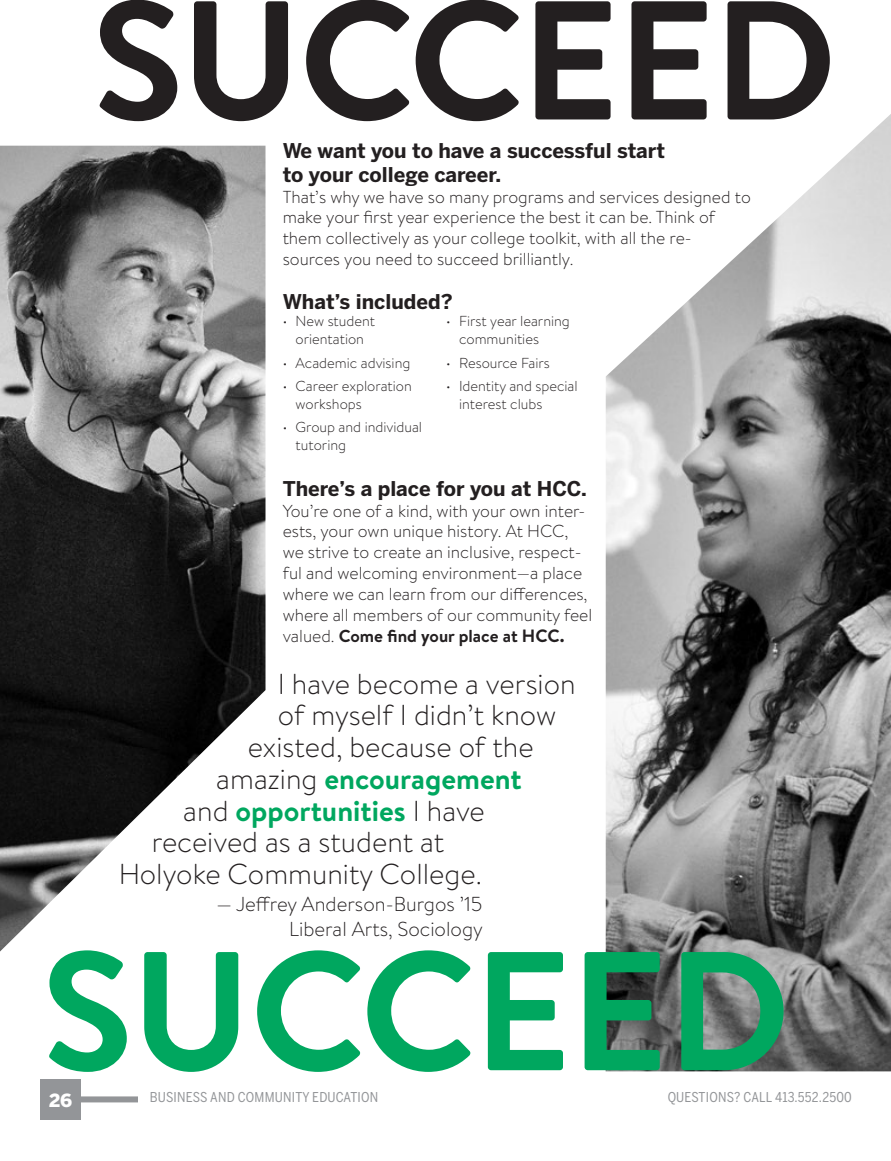
<style>
.page{position:relative;width:891px;height:1161px;background:#fff}
.page>*{position:absolute;margin:0;border:0;box-sizing:border-box;transform-origin:0 0}
.t1{font:700 168.75px "Brandon Text";letter-spacing:-.01em;color:#00a75f}
.t2{font:700 168.75px "Brandon Text";letter-spacing:-.015em;color:#231f20}
.t3{font:300 28.8px "Brandon Text";color:#231f20}
.t4{font:700 28.8px "Brandon Text";color:#00a75f}
.t5{font:700 20.25px/24.3px "Benton Sans";color:#231f20}
.t6{font:300 20.25px "Brandon Text";color:#231f20}
.t7{font:900 18px "Benton Sans";color:#fff}
.t8{font:300 17.25px/20.9px "Brandon Text";color:#231f20}
.t9{font:300 14.4px/17.2px "Brandon Text";color:#231f20}
.t10{font:13.5px "Benton Sans Cond";letter-spacing:.015em;color:#939598}
.s1{font-weight:700}
.s2{font-weight:700;font-size:17.85px}
.s3{font-weight:300;color:#231f20}
</style>
<div class="page">
<div style="left:40px;top:1096px;width:98px;height:6px;background:#939598"></div>
<div style="left:40px;top:1079px;width:41px;height:41px;background:#939598"></div>
<img style="left:606px;top:114px;width:285px;height:957px">
<img style="left:0;top:146px;width:266px;height:806px">
<p class="t2" style="left:92px;top:-57px;width:747px">SUCCEED</p>
<p class="t5" style="left:283px;top:138px;width:384px">We want you to have a successful start to your college career.</p>
<p class="t8" style="left:283px;top:186px;width:470px">That’s why we have so many programs and services designed to make your first year experience the best it can be. Think of them collectively as your college toolkit, with all the re&shy;sources you need to succeed brilliantly.</p>
<p class="t5" style="left:283px;top:289px;width:172px">What’s included?</p>
<p class="t9" style="left:283px;top:312px;width:94px;text-align:center">• New student orientation</p>
<p class="t9" style="left:283px;top:353px;width:129px">• Academic advising</p>
<p class="t9" style="left:296px;top:377px;width:118px;text-indent:-13px">• Career exploration workshops</p>
<p class="t9" style="left:296px;top:418px;width:128px;text-indent:-13px">• Group and individual tutoring</p>
<p class="t9" style="left:459px;top:312px;width:112px;text-indent:-13px">• First year learning communities</p>
<p class="t9" style="left:446px;top:353px;width:105px">• Resource Fairs</p>
<p class="t9" style="left:459px;top:377px;width:120px;text-indent:-13px">• Identity and special interest clubs</p>
<p class="t5" style="left:283px;top:476px;width:306px">There’s a place for you at HCC.</p>
<p class="t8" style="left:283px;top:500px;width:311px">You’re one of a kind, with your own inter&shy;ests, your own unique history. At HCC, we strive to create an inclusive, respect&shy;ful and welcoming environment—a place where we can learn from our differences, where all members of our community feel valued. <span class="s1">Come find your place at</span> <span class="s2">HCC.</span></p>
<p class="t3" style="left:278px;top:664px;width:299px">I have become a version</p>
<p class="t3" style="left:278px;top:696px;width:280px">of myself I didn’t know</p>
<p class="t3" style="left:248px;top:728px;width:287px">existed, because of the</p>
<p class="t4" style="left:216px;top:759px;width:307px"><span class="s3">amazing</span> encouragement</p>
<p class="t4" style="left:183px;top:791px;width:303px"><span class="s3">and</span> opportunities <span class="s3">I have</span></p>
<p class="t3" style="left:152px;top:823px;width:294px">received as a student at</p>
<p class="t3" style="left:119px;top:855px;width:365px">Holyoke Community College.</p>
<p class="t6" style="left:216px;top:891px;width:267px">— Jeffrey Anderson-Burgos ’15</p>
<p class="t6" style="left:289px;top:915px;width:195px">Liberal Arts, Sociology</p>
<p class="t1" style="left:41px;top:894px;width:751px">SUCCEED</p>
<p class="t7" style="left:49px;top:1089px;width:25px">26</p>
<p class="t10" style="left:150px;top:1089px;width:230px">BUSINESS AND COMMUNITY EDUCATION</p>
<p class="t10" style="left:668px;top:1089px;width:186px">QUESTIONS? CALL 413.552.2500</p>
</div>
